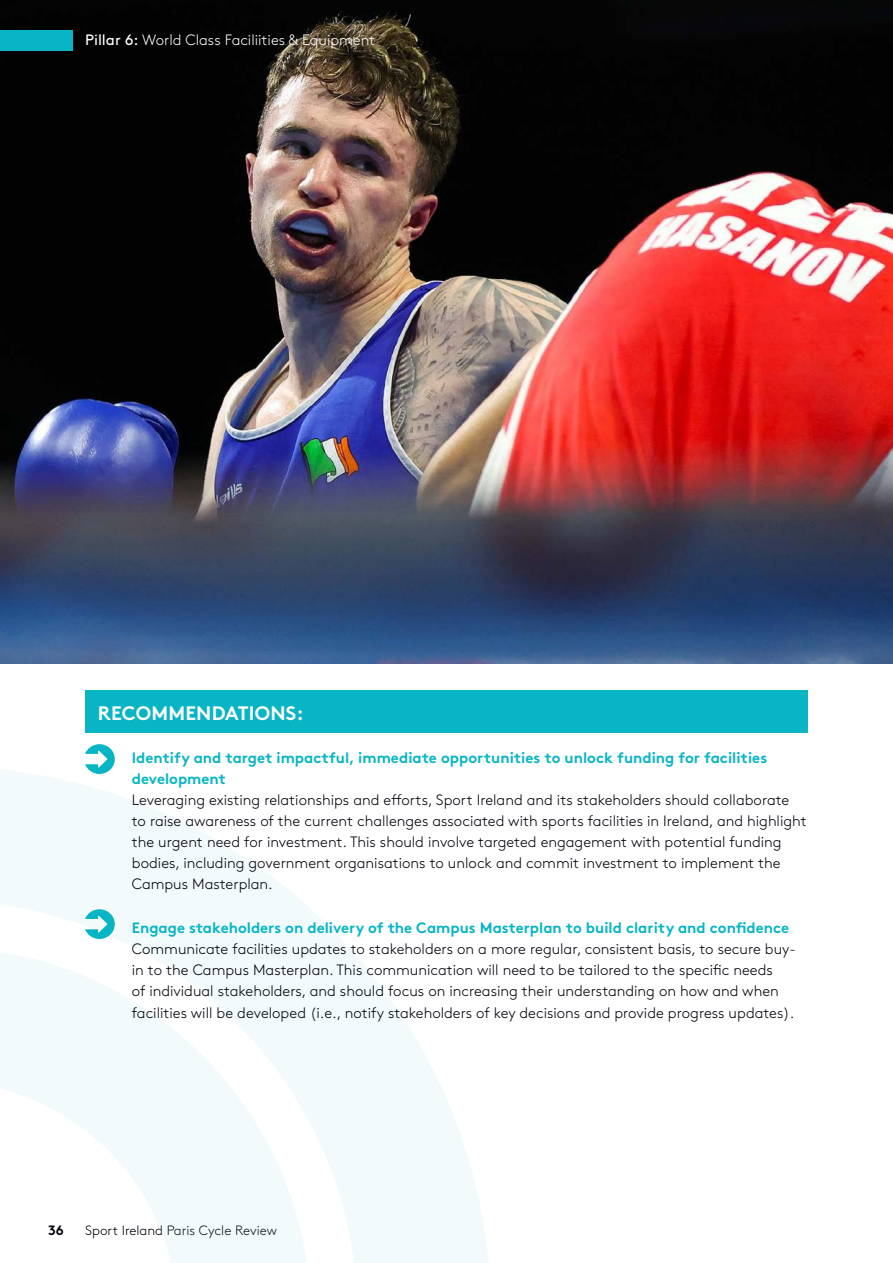
<style>
.page{position:relative;width:893px;height:1263px;background:#fff}
.page>*{position:absolute;margin:0;border:0;box-sizing:border-box;transform-origin:0 0}
.t1{font:700 19.5px "Brown Std";letter-spacing:.01em;color:#fff}
.t2{font:300 15px/21px "Brown Std";color:#00000a}
.t3{font:700 15px/21px "Brown Std";color:#08b5c4}
.t4{font:300 15px "Brown Std";color:#fff}
.t5{font:300 13.5px "Brown Std";color:#00000a}
.t6{font:700 13.5px "Brown Std";color:#00000a}
.s1{font-weight:400}
</style>
<div class="page">
<svg style="left:0;top:770px;width:488px;height:493px;fill:#f3fafb"></svg>
<svg style="left:0;top:952px;width:307px;height:311px;fill:#f3fafb"></svg>
<img style="left:0;top:0;width:892px;height:663px">
<div style="left:85px;top:690px;width:723px;height:43px;background:#08b5c4"></div>
<svg style="left:85px;top:909px;width:30px;height:30px"></svg>
<svg style="left:85px;top:744px;width:30px;height:30px"></svg>
<div style="left:0;top:30px;width:72px;height:20px;background:#08b5c4"></div>
<hr style="left:892px;top:0;width:1px;height:1263px;background:#0e498e">
<svg style="left:892px;top:239px;width:1px;height:1024px"></svg>
<p class="t4" style="left:85px;top:32px;width:292px"><span class="s1">Pillar 6:</span> World Class Faciliities &amp; Equipment</p>
<p class="t1" style="left:98px;top:701px;width:207px">RECOMMENDATIONS:</p>
<p class="t3" style="left:132px;top:747px;width:637px">Identify and target impactful, immediate opportunities to unlock funding for facilities development</p>
<p class="t2" style="left:132px;top:789px;width:676px">Leveraging existing relationships and efforts, Sport Ireland and its stakeholders should collaborate to raise awareness of the current challenges associated with sports facilities in Ireland, and highlight the urgent need for investment. This should involve targeted engagement with potential funding bodies, including government organisations to unlock and commit investment to implement the Campus Masterplan.</p>
<p class="t3" style="left:132px;top:917px;width:659px">Engage stakeholders on delivery of the Campus Masterplan to build clarity and confidence</p>
<p class="t2" style="left:132px;top:938px;width:665px">Communicate facilities updates to stakeholders on a more regular, consistent basis, to secure buy&shy;in to the Campus Masterplan. This communication will need to be tailored to the specific needs<br>of individual stakeholders, and should focus on increasing their understanding on how and when</p>
<p class="t2" style="left:132px;top:1002px;width:664px">facilities will be developed (i.e., notify stakeholders of key decisions and provide progress updates).</p>
<p class="t6" style="left:48px;top:1222px;width:17px">36</p>
<p class="t5" style="left:85px;top:1222px;width:194px">Sport Ireland Paris Cycle Review</p>
</div>
